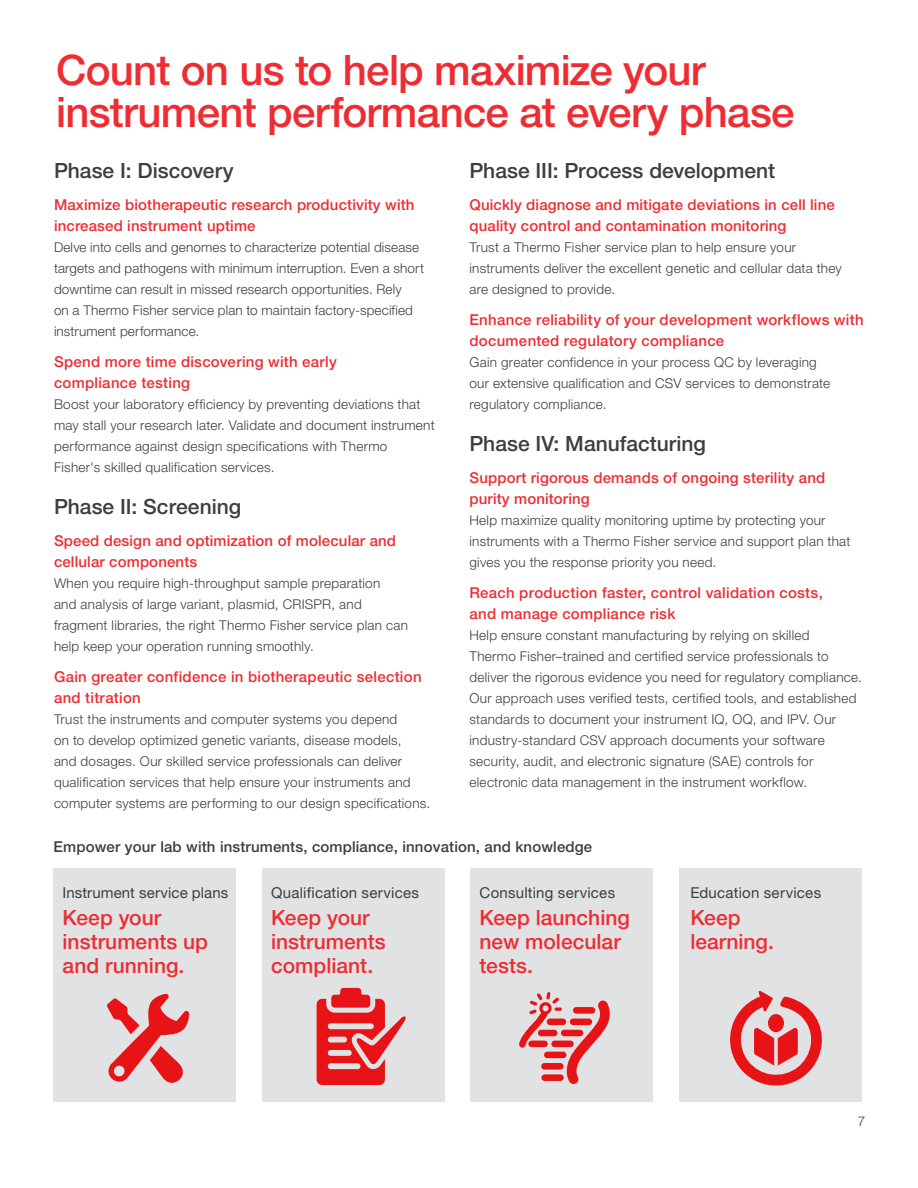
<style>
.page{position:relative;width:918px;height:1188px;background:#fff}
.page>*{position:absolute;margin:0;border:0;box-sizing:border-box;transform-origin:0 0}
.Headline{font:500 42px/42px "Helvetica Neue LTW1 G";letter-spacing:-.02em;color:#ee2d33}
.Secondary_Header{font:500 21px/24px "Helvetica Neue LTW1 G";color:#ee2d33}
.Secondary_Header-2{font:500 21px "Helvetica Neue LTW1 G";color:#3e3e3f}
.Body__Copy__No_Baseline{font:500 21px "Helvetica Neue LTW1 G";color:#3e3e3f}
.Content_Header{font:500 15px/21px "Helvetica Neue LTW1 G";letter-spacing:.01em;color:#ee2d33}
.Content_Subhead{font:500 15px/21px "Helvetica Neue LTW1 G";letter-spacing:.02em;color:#ee2d33}
.Content_Subhead-2{font:15px "Helvetica Neue LTW1 G";letter-spacing:.015em;color:#3e3e3f}
.Content_Header-2{font:500 15px "Helvetica Neue LTW1 G";letter-spacing:.01em;color:#3e3e3f}
.Body__Copy__No_Baseline-2{font:300 13.5px/21px "Helvetica Neue LTW1 G";letter-spacing:.02em;color:#3e3e3f}
</style>
<div class="page">
<div style="left:54px;top:868px;width:182px;height:234px;background:#e1e2e4"></div>
<div style="left:471px;top:868px;width:182px;height:234px;background:#e1e2e4"></div>
<div style="left:262px;top:868px;width:183px;height:234px;background:#e1e2e4"></div>
<div style="left:679px;top:868px;width:183px;height:234px;background:#e1e2e4"></div>
<svg style="left:730px;top:991px;width:92px;height:95px"></svg>
<svg style="left:317px;top:988px;width:89px;height:97px"></svg>
<svg style="left:107px;top:994px;width:82px;height:89px"></svg>
<svg style="left:519px;top:992px;width:91px;height:92px"></svg>
<p class="Headline" style="left:56px;top:49px;width:740px">Count on us to help maximize your instrument performance at every phase</p>
<p class="Secondary_Header-2" style="left:54px;top:158px;width:181px">Phase I: Discovery</p>
<p class="Content_Header" style="left:54px;top:194px;width:362px">Maximize biotherapeutic research productivity with increased instrument uptime</p>
<p class="Body__Copy__No_Baseline-2" style="left:54px;top:237px;width:372px">Delve into cells and genomes to characterize potential disease targets and pathogens with minimum interruption. Even a short downtime can result in missed research opportunities. Rely<br>on a Thermo Fisher service plan to maintain factory-specified instrument performance.</p>
<p class="Content_Subhead" style="left:54px;top:352px;width:285px">Spend more time discovering with early compliance testing</p>
<p class="Body__Copy__No_Baseline-2" style="left:54px;top:394px;width:382px">Boost your laboratory efficiency by preventing deviations that may stall your research later. Validate and document instrument performance against design specifications with Thermo Fisher's skilled qualification services.</p>
<p class="Secondary_Header-2" style="left:54px;top:494px;width:189px">Phase II: Screening</p>
<p class="Content_Header" style="left:54px;top:530px;width:344px">Speed design and optimization of molecular and cellular components</p>
<p class="Body__Copy__No_Baseline-2" style="left:54px;top:573px;width:355px">When you require high-throughput sample preparation<br>and analysis of large variant, plasmid, CRISPR, and fragment libraries, the right Thermo Fisher service plan can help keep your operation running smoothly.</p>
<p class="Content_Subhead" style="left:54px;top:667px;width:369px">Gain greater confidence in biotherapeutic selection and titration</p>
<p class="Body__Copy__No_Baseline-2" style="left:54px;top:709px;width:378px">Trust the instruments and computer systems you depend<br>on to develop optimized genetic variants, disease models,<br>and dosages. Our skilled service professionals can deliver qualification services that help ensure your instruments and computer systems are performing to our design specifications.</p>
<p class="Body__Copy__No_Baseline" style="left:470px;top:158px;width:307px">Phase III: Process development</p>
<p class="Content_Header" style="left:470px;top:194px;width:367px">Quickly diagnose and mitigate deviations in cell line quality control and contamination monitoring</p>
<p class="Body__Copy__No_Baseline-2" style="left:470px;top:237px;width:374px">Trust a Thermo Fisher service plan to help ensure your instruments deliver the excellent genetic and cellular data they are designed to provide.</p>
<p class="Content_Subhead" style="left:470px;top:310px;width:396px">Enhance reliability of your development workflows with documented regulatory compliance</p>
<p class="Body__Copy__No_Baseline-2" style="left:470px;top:352px;width:362px">Gain greater confidence in your process QC by leveraging our extensive qualification and CSV services to demonstrate regulatory compliance.</p>
<p class="Secondary_Header-2" style="left:470px;top:431px;width:238px">Phase IV: Manufacturing</p>
<p class="Content_Header" style="left:470px;top:467px;width:357px">Support rigorous demands of ongoing sterility and purity monitoring</p>
<p class="Body__Copy__No_Baseline-2" style="left:470px;top:510px;width:382px">Help maximize quality monitoring uptime by protecting your instruments with a Thermo Fisher service and support plan that gives you the response priority you need.</p>
<p class="Content_Subhead" style="left:470px;top:583px;width:355px">Reach production faster, control validation costs, and manage compliance risk</p>
<p class="Body__Copy__No_Baseline-2" style="left:470px;top:625px;width:394px">Help ensure constant manufacturing by relying on skilled<br>Thermo Fisher–trained and certified service professionals to deliver the rigorous evidence you need for regulatory compliance.<br>Our approach uses verified tests, certified tools, and established standards to document your instrument IQ, OQ, and IPV. Our industry-standard CSV approach documents your software security, audit, and electronic signature (SAE) controls for electronic data management in the instrument workflow.</p>
<p class="Content_Header-2" style="left:54px;top:838px;width:540px">Empower your lab with instruments, compliance, innovation, and knowledge</p>
<p class="Content_Subhead-2" style="left:63px;top:884px;width:167px">Instrument service plans</p>
<p class="Secondary_Header" style="left:63px;top:906px;width:147px">Keep your instruments up and running.</p>
<p class="Content_Subhead-2" style="left:271px;top:884px;width:149px">Qualification services</p>
<p class="Secondary_Header" style="left:271px;top:906px;width:116px">Keep your instruments compliant.</p>
<p class="Content_Subhead-2" style="left:480px;top:884px;width:137px">Consulting services</p>
<p class="Secondary_Header" style="left:480px;top:906px;width:152px">Keep launching new molecular tests.</p>
<p class="Content_Subhead-2" style="left:690px;top:884px;width:132px">Education services</p>
<p class="Secondary_Header" style="left:690px;top:906px;width:85px">Keep learning.</p>
<p class="Body__Copy__No_Baseline-2" style="left:858px;top:1110px;width:9px">7</p>
</div>
